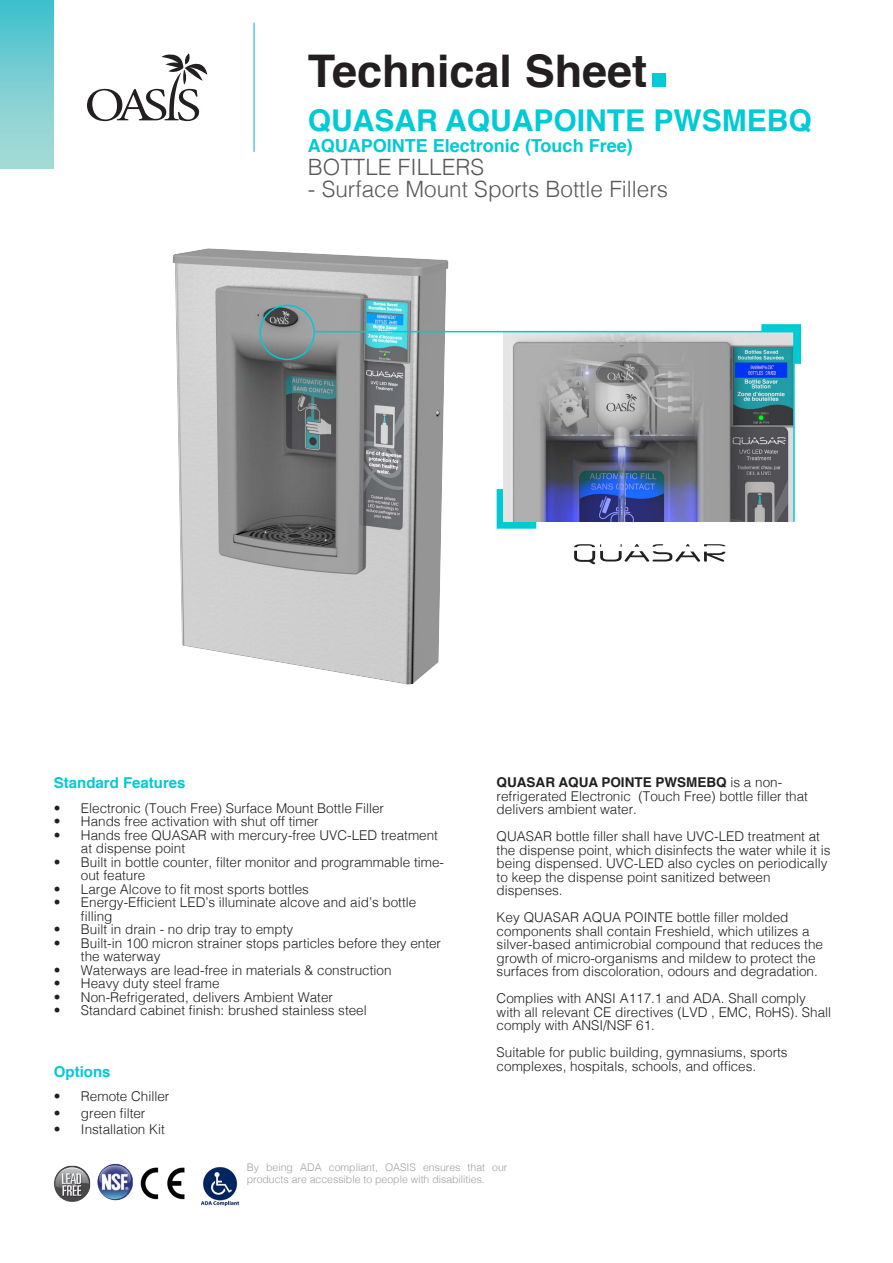
<style>
.page{position:relative;width:893px;height:1263px;background:#fff}
.page>*{position:absolute;margin:0;border:0;box-sizing:border-box;transform-origin:0 0}
.t1{font:700 45px "Helvetica";color:#231f20}
.t2{font:700 30px "Helvetica";color:#00cad4}
.t3{font:300 22.5px "Helvetica";color:#58595b}
.t4{font:700 18px "Helvetica";color:#00cad4}
.t5{font:700 15px "Helvetica";color:#00cad4}
.t6{font:300 13.5px/13.5px "Helvetica";color:#231f20}
.t7{font:300 10.5px/12px "Helvetica";color:#a19ea4}
.s1{font-size:90px;color:#00cad4}
.s2{font-weight:700}
</style>
<div class="page">
<hr style="left:254px;top:23px;width:1px;height:129px;background:#00b0bd">
<svg style="left:87px;top:54px;width:120px;height:67px"></svg>
<div style="left:0;top:0;width:54px;height:168px;background:linear-gradient(to bottom,#43c1cd,#aedcd7)"></div>
<img style="left:172px;top:248px;width:454px;height:437px">
<svg style="left:490px;top:476px;width:60px;height:59px"></svg>
<svg style="left:748px;top:324px;width:53px;height:40px"></svg>
<img style="left:503px;top:332px;width:290px;height:190px">
<hr style="left:315px;top:331px;width:479px;height:1px;background:#00cad4">
<hr style="left:793px;top:331px;width:2px;height:191px;background:#00cad4">
<div style="left:259px;top:305px;width:56px;height:55px;border:2px solid #00cad4;border-radius:50%"></div>
<svg style="left:574px;top:544px;width:152px;height:20px"></svg>
<img style="left:201px;top:1167px;width:39px;height:40px">
<img style="left:54px;top:1166px;width:36px;height:36px">
<img style="left:97px;top:1164px;width:36px;height:36px">
<img style="left:140px;top:1167px;width:45px;height:33px">
<h1 class="t1" style="left:308px;top:34px;width:366px">Technical Sheet<span class="s1">.</span></h1>
<p class="t2" style="left:308px;top:97px;width:505px">QUASAR AQUAPOINTE PWSMEBQ</p>
<p class="t4" style="left:308px;top:131px;width:326px">AQUAPOINTE Electronic (Touch Free)</p>
<p class="t3" style="left:308px;top:148px;width:178px">BOTTLE FILLERS</p>
<p class="t3" style="left:308px;top:170px;width:362px">- Surface Mount Sports Bottle Fillers</p>
<p class="t5" style="left:54px;top:771px;width:133px">Standard Features</p>
<p class="t6" style="left:54px;top:800px;width:332px">• Electronic (Touch Free) Surface Mount Bottle Filler</p>
<p class="t6" style="left:54px;top:814px;width:266px">• Hands free activation with shut off timer</p>
<p class="t6" style="left:81px;top:827px;width:359px;text-indent:-27px">• Hands free QUASAR with mercury-free UVC-LED treatment at dispense point</p>
<p class="t6" style="left:81px;top:854px;width:365px;text-indent:-27px">• Built in bottle counter, filter monitor and programmable time&shy;out feature</p>
<p class="t6" style="left:54px;top:881px;width:257px">• Large Alcove to fit most sports bottles</p>
<p class="t6" style="left:81px;top:895px;width:337px;text-indent:-27px">• Energy-Efficient LED’s illuminate alcove and aid’s bottle filling</p>
<p class="t6" style="left:54px;top:922px;width:241px">• Built in drain - no drip tray to empty</p>
<p class="t6" style="left:81px;top:935px;width:362px;text-indent:-27px">• Built-in 100 micron strainer stops particles before they enter the waterway</p>
<p class="t6" style="left:54px;top:962px;width:339px">• Waterways are lead-free in materials &amp; construction</p>
<p class="t6" style="left:54px;top:976px;width:167px">• Heavy duty steel frame</p>
<p class="t6" style="left:54px;top:989px;width:281px">• Non-Refrigerated, delivers Ambient Water</p>
<p class="t6" style="left:54px;top:1003px;width:314px">• Standard cabinet finish: brushed stainless steel</p>
<p class="t5" style="left:54px;top:1059px;width:58px">Options</p>
<p class="t6" style="left:54px;top:1088px;width:117px">• Remote Chiller</p>
<p class="t6" style="left:54px;top:1105px;width:93px">• green filter</p>
<p class="t6" style="left:54px;top:1121px;width:113px">• Installation Kit</p>
<p class="t6" style="left:497px;top:775px;width:313px"><span class="s2">QUASAR AQUA POINTE PWSMEBQ</span> is a non&shy;refrigerated Electronic (Touch Free) bottle filler that delivers ambient water.</p>
<p class="t6" style="left:497px;top:829px;width:335px">QUASAR bottle filler shall have UVC-LED treatment at the dispense point, which disinfects the water while it is being dispensed. UVC-LED also cycles on periodically to keep the dispense point sanitized between dispenses.</p>
<p class="t6" style="left:497px;top:910px;width:328px">Key QUASAR AQUA POINTE bottle filler molded components shall contain Freshield, which utilizes a silver-based antimicrobial compound that reduces the growth of micro-organisms and mildew to protect the surfaces from discoloration, odours and degradation.</p>
<p class="t6" style="left:497px;top:991px;width:336px">Complies with ANSI A117.1 and ADA. Shall comply with all relevant CE directives (LVD , EMC, RoHS). Shall comply with ANSI/NSF 61.</p>
<p class="t6" style="left:497px;top:1045px;width:293px">Suitable for public building, gymnasiums, sports complexes, hospitals, schools, and offices.</p>
<p class="t7" style="left:247px;top:1161px;width:262px">By being ADA compliant, OASIS ensures that our products are accessible to people with disabilities.</p>
</div>
